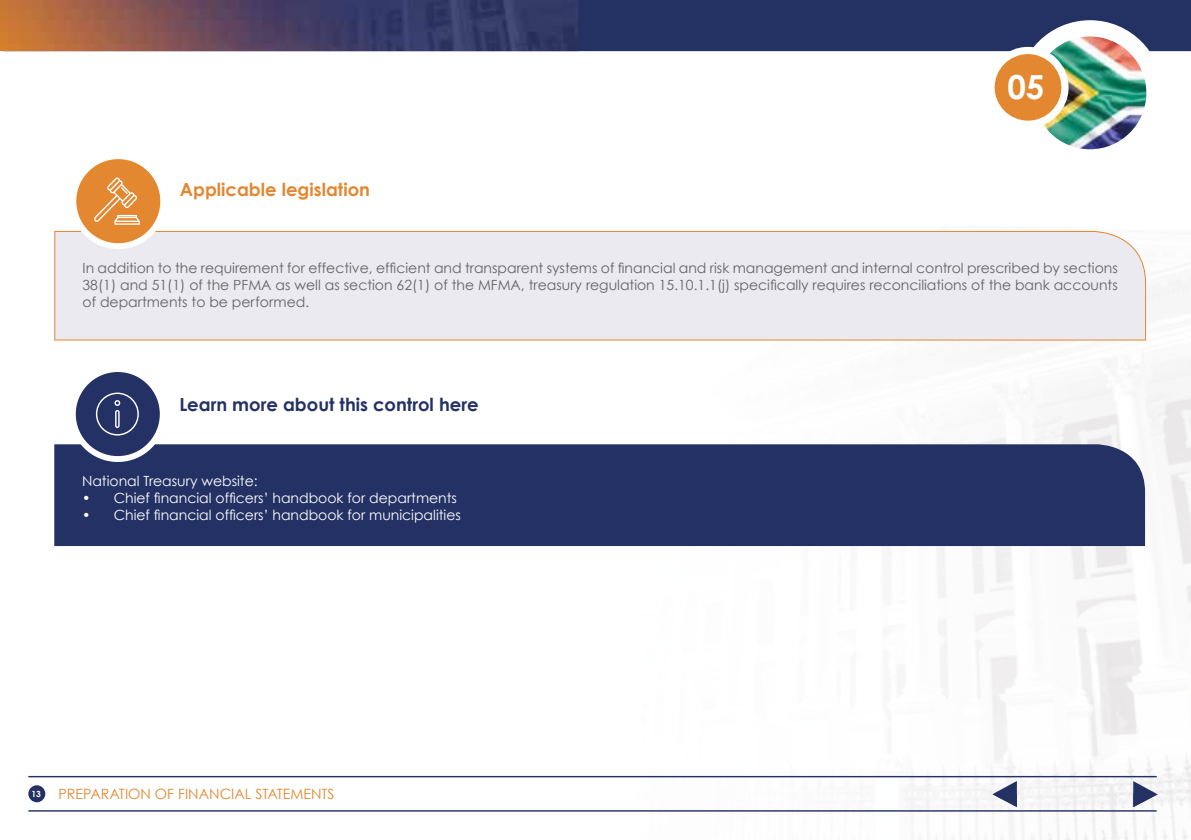
<style>
.page{position:relative;width:1191px;height:840px;background:#fff}
.page>*{position:absolute;margin:0;border:0;box-sizing:border-box;transform-origin:0 0}
.t1{font:700 33.2px "Century Gothic";color:#fff}
.t2{font:700 18px "Century Gothic";color:#233164}
.t3{font:700 18px "Century Gothic";color:#e38730}
.t4{font:14.2px "Century Gothic";color:#e38730}
.t5{font:14px/16.8px "Century Gothic";color:#646363;text-align:justify}
.t6{font:14px "Century Gothic";color:#fff}
</style>
<div class="page">
<img style="left:266px;top:267px;width:925px;height:572px">
<div style="left:54px;top:230px;width:1092px;height:111px;background:#ebeaf1"></div>
<div style="left:73px;top:156px;width:90px;height:90px;background:#e38730;border-radius:50%"></div>
<div style="left:70px;top:153px;width:96px;height:96px;border:6px solid #fff;border-radius:50%"></div>
<svg style="left:94px;top:177px;width:46px;height:48px"></svg>
<div style="left:54px;top:444px;width:1091px;height:101px;background:#233164"></div>
<div style="left:73px;top:369px;width:90px;height:90px;background:#233164;border-radius:50%"></div>
<div style="left:70px;top:366px;width:96px;height:95px;border:6px solid #fff;border-radius:50%"></div>
<svg style="left:96px;top:392px;width:43px;height:43px"></svg>
<hr style="left:28px;top:775px;width:1128px;height:1px;background:#233164">
<hr style="left:28px;top:809px;width:1128px;height:2px;background:#233164">
<div style="left:28px;top:784px;width:17px;height:17px;background:#233164;border-radius:50%"></div>
<div style="left:578px;top:0;width:613px;height:51px;background:#233163"></div>
<img style="left:0;top:0;width:578px;height:51px">
<img style="left:1031px;top:31px;width:123px;height:117px">
<div style="left:1017px;top:20px;width:145px;height:145px;border:16px solid #fff;border-radius:50%"></div>
<div style="left:991px;top:50px;width:74px;height:74px;background:#e38730;border-radius:50%"></div>
<div style="left:987px;top:47px;width:81px;height:81px;border:7px solid #fff;border-radius:50%"></div>
<svg style="left:992px;top:780px;width:25px;height:26px"></svg>
<svg style="left:1133px;top:780px;width:24px;height:26px"></svg>
<p class="t3" style="left:180px;top:178px;width:192px">Applicable legislation</p>
<h1 class="t1" style="left:1007px;top:66px;width:39px">05</h1>
<p class="t5" style="left:83px;top:259px;width:1036px">In addition to the requirement for effective, efficient and transparent systems of financial and risk management and internal control prescribed by sections 38(1) and 51(1) of the PFMA as well as section 62(1) of the MFMA, treasury regulation 15.10.1.1(j) specifically requires reconciliations of the bank accounts of departments to be performed.</p>
<p class="t2" style="left:179px;top:392px;width:301px">Learn more about this control here</p>
<p class="t6" style="left:82px;top:472px;width:177px">National Treasury website:</p>
<p class="t6" style="left:82px;top:488px;width:376px">• Chief financial officers’ handbook for departments</p>
<p class="t6" style="left:82px;top:505px;width:380px">• Chief financial officers’ handbook for municipalities</p>
<p class="t4" style="left:31px;top:784px;width:305px"><sup>13</sup> PREPARATION OF FINANCIAL STATEMENTS</p>
</div>
